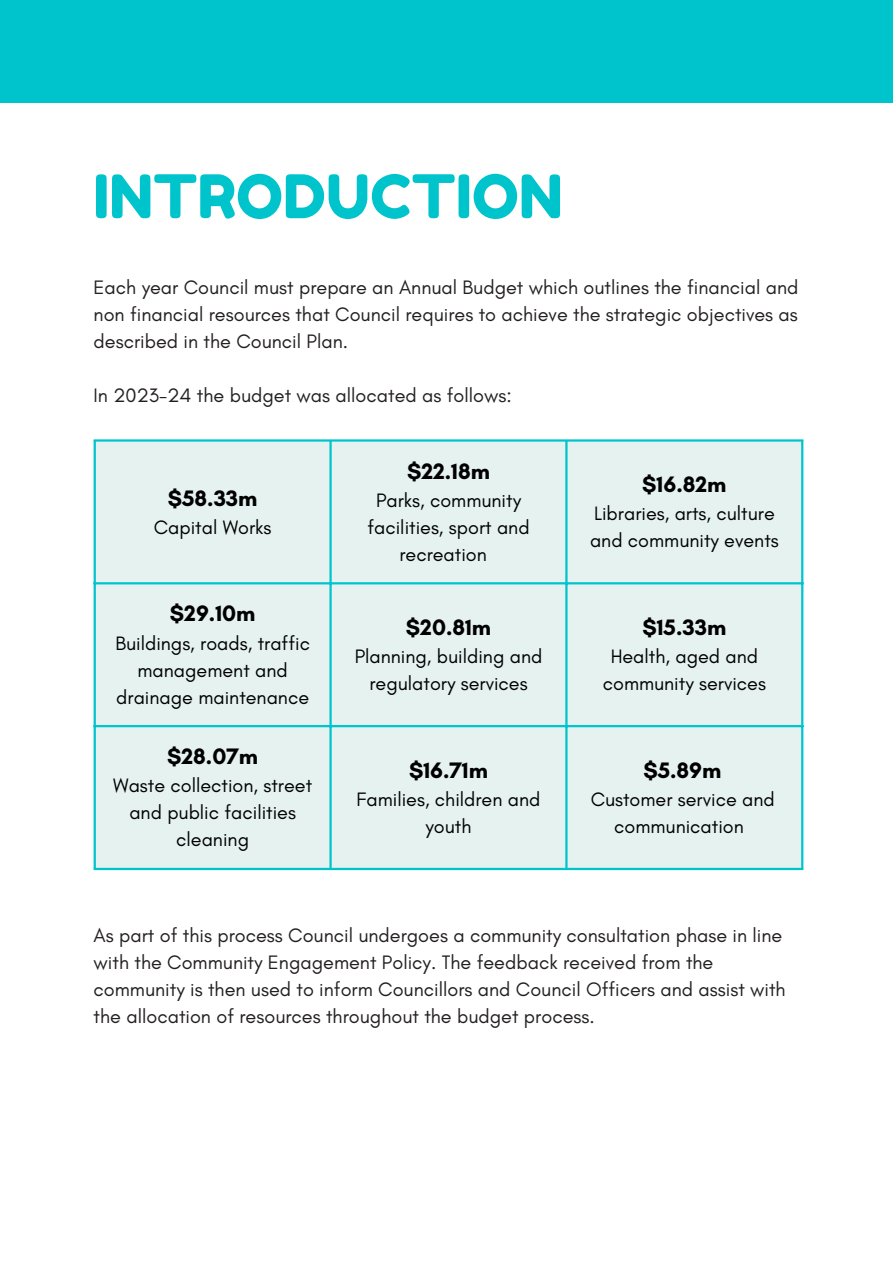
<style>
.page{position:relative;width:893px;height:1264px;background:#fff}
.page>*{position:absolute;margin:0;border:0;box-sizing:border-box;transform-origin:0 0}
.t1{font:60px "Fredoka One";letter-spacing:.01em;color:#00c4cc}
.t2{font:700 22.8px "Glacial Indifference";color:#000}
.t3{font:19.8px/27px "Glacial Indifference";color:#231f1f;text-align:justify}
.t4{font:19.8px/27px "Glacial Indifference";color:#000;text-align:center}
</style>
<div class="page">
<div style="left:0;top:0;width:892px;height:103px;background:#00c4cc"></div>
<div style="left:96px;top:441px;width:705px;height:426px;background:#e5f2f0"></div>
<hr style="left:94px;top:441px;width:2px;height:426px;background:#00c4cc">
<hr style="left:329px;top:441px;width:3px;height:426px;background:#00c4cc">
<hr style="left:565px;top:441px;width:2px;height:426px;background:#00c4cc">
<hr style="left:801px;top:441px;width:2px;height:426px;background:#00c4cc">
<hr style="left:94px;top:439px;width:709px;height:2px;background:#00c4cc">
<hr style="left:94px;top:582px;width:709px;height:2px;background:#00c4cc">
<hr style="left:94px;top:725px;width:709px;height:2px;background:#00c4cc">
<hr style="left:94px;top:867px;width:709px;height:3px;background:#00c4cc">
<p class="t1" style="left:94px;top:160px;width:470px">INTRODUCTION</p>
<p class="t3" style="left:94px;top:273px;width:706px">Each year Council must prepare an Annual Budget which outlines the financial and non financial resources that Council requires to achieve the strategic objectives as described in the Council Plan.</p>
<p class="t3" style="left:94px;top:381px;width:419px">In 2023-24 the budget was allocated as follows:</p>
<p class="t2" style="left:168px;top:484px;width:91px">$58.33m</p>
<p class="t4" style="left:154px;top:513px;width:119px">Capital Works</p>
<p class="t2" style="left:170px;top:599px;width:87px">$29.10m</p>
<p class="t4" style="left:115px;top:629px;width:196px">Buildings, roads, traffic management and drainage maintenance</p>
<p class="t2" style="left:167px;top:742px;width:92px">$28.07m</p>
<p class="t4" style="left:113px;top:772px;width:200px">Waste collection, street and public facilities cleaning</p>
<p class="t2" style="left:407px;top:457px;width:84px">$22.18m</p>
<p class="t4" style="left:367px;top:486px;width:164px">Parks, community facilities, sport and recreation</p>
<p class="t2" style="left:406px;top:613px;width:87px">$20.81m</p>
<p class="t4" style="left:355px;top:642px;width:189px">Planning, building and regulatory services</p>
<p class="t2" style="left:409px;top:756px;width:81px">$16.71m</p>
<p class="t4" style="left:356px;top:785px;width:185px">Families, children and youth</p>
<p class="t2" style="left:642px;top:470px;width:86px">$16.82m</p>
<p class="t4" style="left:590px;top:500px;width:190px;text-align:left">Libraries, arts, culture and community events</p>
<p class="t2" style="left:642px;top:613px;width:85px">$15.33m</p>
<p class="t4" style="left:602px;top:642px;width:165px">Health, aged and community services</p>
<p class="t2" style="left:643px;top:756px;width:79px">$5.89m</p>
<p class="t4" style="left:590px;top:785px;width:185px">Customer service and communication</p>
<p class="t3" style="left:94px;top:921px;width:693px;text-align:left">As part of this process Council undergoes a community consultation phase in line with the Community Engagement Policy. The feedback received from the community is then used to inform Councillors and Council Officers and assist with the allocation of resources throughout the budget process.</p>
</div>
